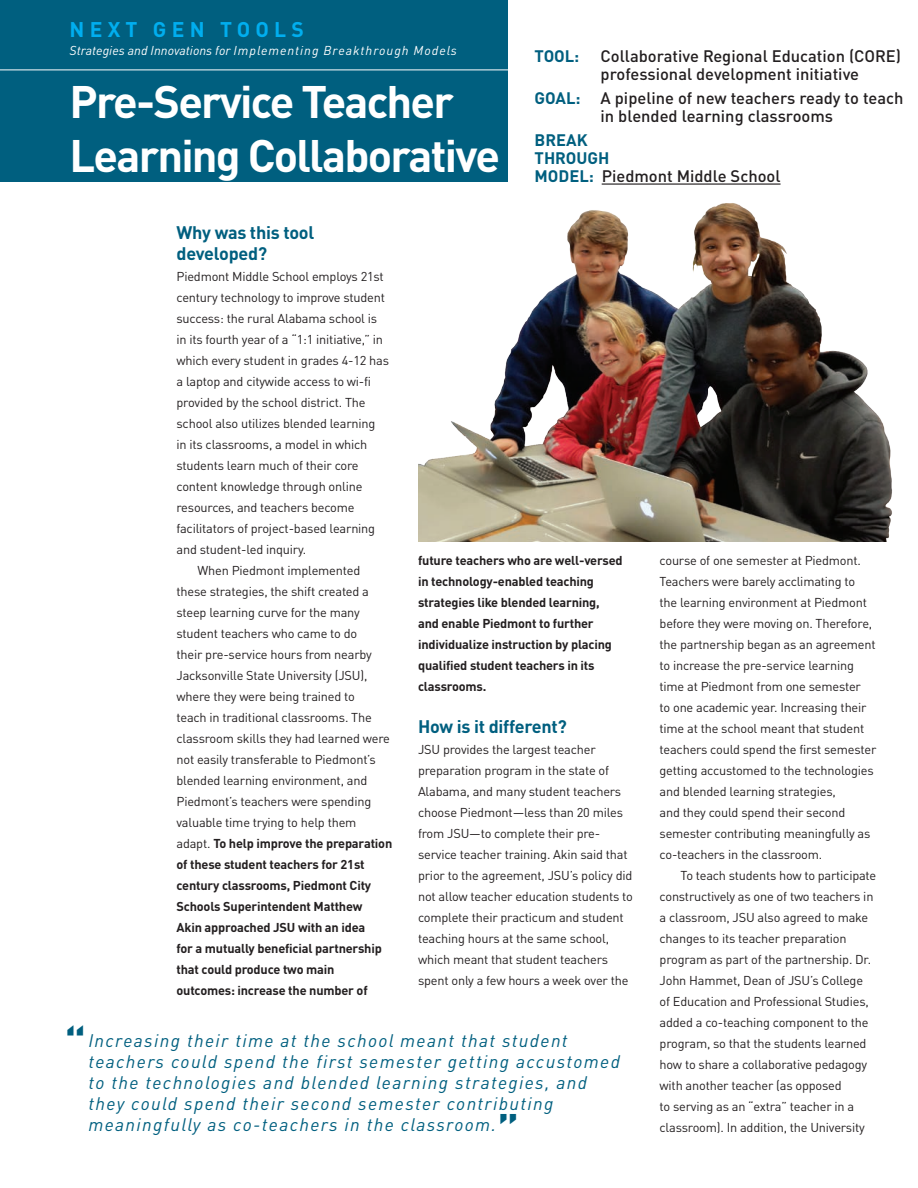
<style>
.page{position:relative;width:918px;height:1188px;background:#fff}
.page>*{position:absolute;margin:0;border:0;box-sizing:border-box;transform-origin:0 0}
.t1{font:700 45px/54px "DINOT";letter-spacing:-.04em;color:#fff}
.t2{font:700 45px "DINOT";color:#005f7f}
.t3{font:700 21px "DINOT";letter-spacing:.25em;color:#00aeef}
.t4{font:italic 18px/21px "DINOT";letter-spacing:.075em;color:#005f7f}
.t5{font:700 18px/21px "DINOT";letter-spacing:-.015em;color:#005f7f}
.t6{font:500 16.5px/18px "DINOT";color:#231f20}
.t7{font:700 16.5px "DINOT";color:#005f7f}
.t8{font:12.75px/21px "DINOT";letter-spacing:-.015em;color:#231f20}
.t9{font:700 12.75px/21px "DINOT";letter-spacing:-.015em;color:#231f20}
.t10{font:italic 12.75px "DINOT";letter-spacing:.06em;color:#fff}
.s1{font-weight:700;color:#005f7f}
.s2{font-weight:400}
</style>
<div class="page">
<div style="left:0;top:0;width:508px;height:182px;background:#005f7f"></div>
<hr style="left:0;top:70px;width:594px;height:1px;background:#fff">
<img style="left:418px;top:183px;width:474px;height:359px">
<h2 class="t3" style="left:70px;top:16px;width:236px">NEXT GEN TOOLS</h2>
<p class="t10" style="left:70px;top:43px;width:389px">Strategies and Innovations for Implementing Breakthrough Models</p>
<h1 class="t1" style="left:70px;top:73px;width:432px">Pre-Service Teacher<br>Learning Collaborative</h1>
<p class="t7" style="left:535px;top:45px;width:46px">TOOL:</p>
<p class="t6" style="left:601px;top:46px;width:302px">Collaborative Regional Education (CORE) professional development initiative</p>
<p class="t6" style="left:535px;top:88px;width:371px;text-align:center"><span class="s1">GOAL:</span> A pipeline of new teachers ready to teach in blended learning classrooms</p>
<p class="t6" style="left:535px;top:130px;width:247px"><span class="s1">BREAK<br>THROUGH<br>MODEL:</span> Piedmont Middle School</p>
<h3 class="t5" style="left:177px;top:222px;width:139px">Why was this tool developed?</h3>
<p class="t8" style="left:177px;top:266px;width:209px">Piedmont Middle School employs 21st</p>
<p class="t8" style="left:177px;top:287px;width:210px">century technology to improve student</p>
<p class="t8" style="left:177px;top:308px;width:202px">success: the rural Alabama school is</p>
<p class="t8" style="left:177px;top:329px;width:208px">in its fourth year of a “1:1 initiative,” in</p>
<p class="t8" style="left:177px;top:350px;width:214px">which every student in grades 4-12 has</p>
<p class="t8" style="left:177px;top:371px;width:196px">a laptop and citywide access to wi-fi</p>
<p class="t8" style="left:177px;top:392px;width:191px">provided by the school district. The</p>
<p class="t8" style="left:177px;top:413px;width:200px">school also utilizes blended learning</p>
<p class="t8" style="left:177px;top:434px;width:192px">in its classrooms, a model in which</p>
<p class="t8" style="left:177px;top:455px;width:184px">students learn much of their core</p>
<p class="t8" style="left:177px;top:476px;width:187px">content knowledge through online</p>
<p class="t8" style="left:177px;top:497px;width:180px">resources, and teachers become</p>
<p class="t8" style="left:177px;top:518px;width:200px">facilitators of project-based learning</p>
<p class="t8" style="left:177px;top:539px;width:131px">and student-led inquiry.</p>
<p class="t8" style="left:198px;top:560px;width:164px">When Piedmont implemented</p>
<p class="t8" style="left:177px;top:581px;width:194px">these strategies, the shift created a</p>
<p class="t8" style="left:177px;top:602px;width:185px">steep learning curve for the many</p>
<p class="t8" style="left:177px;top:623px;width:182px">student teachers who came to do</p>
<p class="t8" style="left:177px;top:644px;width:197px">their pre-service hours from nearby</p>
<p class="t8" style="left:177px;top:665px;width:192px">Jacksonville State University (JSU),</p>
<p class="t8" style="left:177px;top:686px;width:180px">where they were being trained to</p>
<p class="t8" style="left:177px;top:707px;width:197px">teach in traditional classrooms. The</p>
<p class="t8" style="left:177px;top:728px;width:215px">classroom skills they had learned were</p>
<p class="t8" style="left:177px;top:749px;width:201px">not easily transferable to Piedmont’s</p>
<p class="t8" style="left:177px;top:770px;width:192px">blended learning environment, and</p>
<p class="t8" style="left:177px;top:791px;width:196px">Piedmont’s teachers were spending</p>
<p class="t8" style="left:177px;top:812px;width:181px">valuable time trying to help them</p>
<p class="t9" style="left:177px;top:833px;width:217px"><span class="s2">adapt.</span> To help improve the preparation</p>
<p class="t9" style="left:177px;top:854px;width:190px">of these student teachers for 21st</p>
<p class="t9" style="left:177px;top:875px;width:196px">century classrooms, Piedmont City</p>
<p class="t9" style="left:177px;top:896px;width:187px">Schools Superintendent Matthew</p>
<p class="t9" style="left:177px;top:917px;width:190px">Akin approached JSU with an idea</p>
<p class="t9" style="left:177px;top:938px;width:207px">for a mutually beneficial partnership</p>
<p class="t9" style="left:177px;top:959px;width:159px">that could produce two main</p>
<p class="t9" style="left:177px;top:980px;width:193px">outcomes: increase the number of</p>
<p class="t9" style="left:418px;top:550px;width:206px">future teachers who are well-versed in technology-enabled teaching strategies like blended learning, and enable Piedmont to further individualize instruction by placing qualified student teachers in its classrooms.</p>
<h3 class="t5" style="left:418px;top:716px;width:150px">How is it different?</h3>
<p class="t8" style="left:418px;top:739px;width:216px">JSU provides the largest teacher preparation program in the state of Alabama, and many student teachers choose Piedmont—less than 20 miles from JSU—to complete their pre&shy;service teacher training. Akin said that prior to the agreement, JSU’s policy did not allow teacher education students to complete their practicum and student teaching hours at the same school, which meant that student teachers spent only a few hours a week over the</p>
<h1 class="t2" style="left:64px;top:1016px;width:23px">“</h1>
<p class="t4" style="left:88px;top:1029px;width:533px">Increasing their time at the school meant that student teachers could spend the first semester getting accustomed to the technologies and blended learning strategies, and they could spend their second semester contributing meaningfully as co-teachers in the classroom.</p>
<h1 class="t2" style="left:498px;top:1100px;width:23px">”</h1>
<p class="t8" style="left:660px;top:550px;width:218px">course of one semester at Piedmont.<br>Teachers were barely acclimating to<br>the learning environment at Piedmont before they were moving on. Therefore, the partnership began as an agreement to increase the pre-service learning time at Piedmont from one semester<br>to one academic year. Increasing their time at the school meant that student teachers could spend the first semester getting accustomed to the technologies and blended learning strategies,<br>and they could spend their second semester contributing meaningfully as co-teachers in the classroom.</p>
<p class="t8" style="left:660px;top:865px;width:218px;text-indent:21px">To teach students how to participate constructively as one of two teachers in a classroom, JSU also agreed to make changes to its teacher preparation program as part of the partnership. Dr.<br>John Hammet, Dean of JSU’s College of Education and Professional Studies, added a co-teaching component to the program, so that the students learned how to share a collaborative pedagogy with another teacher (as opposed<br>to serving as an “extra” teacher in a classroom). In addition, the University</p>
</div>
